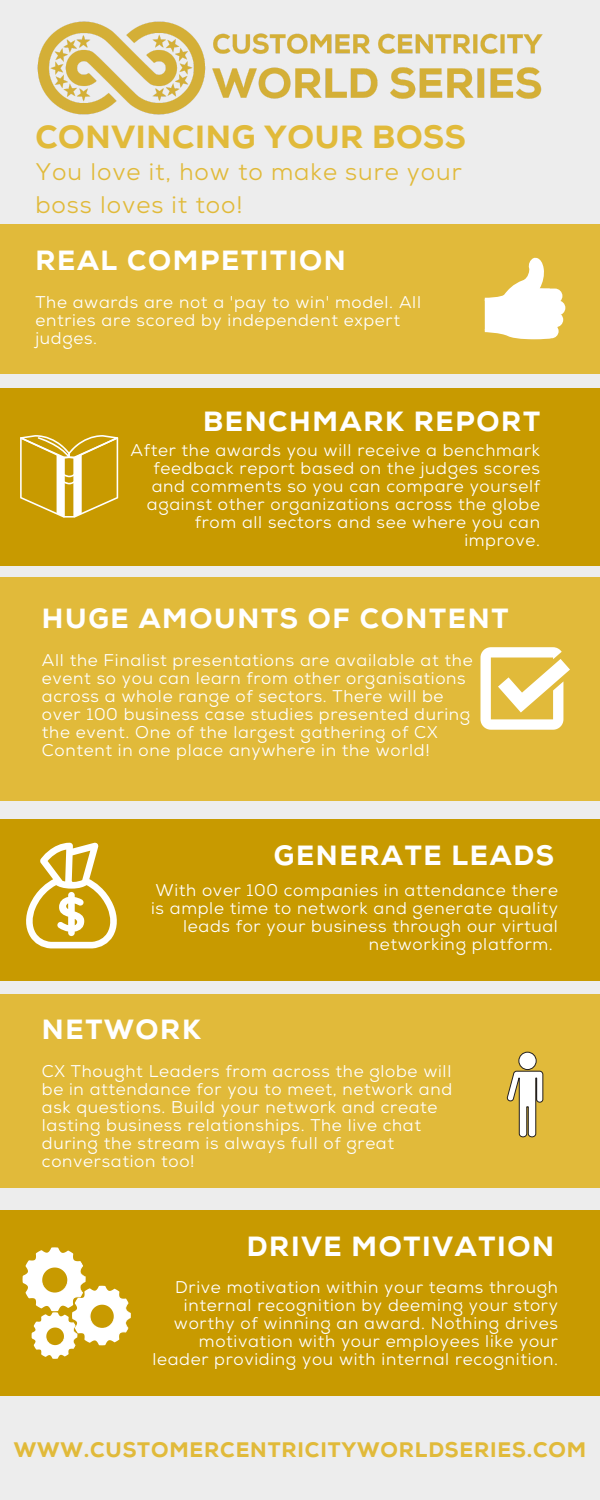
<style>
.page{position:relative;width:600px;height:1500px;background:#ededed}
.page>*{position:absolute;margin:0;border:0;box-sizing:border-box;transform-origin:0 0}
.t1{font:800 32px "Nexa";letter-spacing:.02em;color:#e1ba3a}
.t2{font:800 27.8px "Nexa";letter-spacing:.06em;color:#fff}
.t3{font:24px/33px "Nexa";letter-spacing:.04em;color:#e1ba3a}
.t4{font:800 21px "Nexa";letter-spacing:.04em;color:#e1ba3a}
.t5{font:17px/18px "Nexa";letter-spacing:.04em;color:#fff}
</style>
<div class="page">
<div style="left:0;top:224px;width:600px;height:150px;background:#e1ba3a"></div>
<div style="left:0;top:388px;width:600px;height:178px;background:#c89a00"></div>
<div style="left:0;top:577px;width:600px;height:223px;background:#e1ba3a"></div>
<div style="left:0;top:819px;width:600px;height:161px;background:#c89a00"></div>
<div style="left:0;top:994px;width:600px;height:194px;background:#e1ba3a"></div>
<svg style="left:481px;top:647px;width:89px;height:83px"></svg>
<svg style="left:485px;top:258px;width:80px;height:81px"></svg>
<svg style="left:20px;top:435px;width:98px;height:83px"></svg>
<svg style="left:26px;top:843px;width:91px;height:105px"></svg>
<div style="left:519px;top:1052px;width:17px;height:18px;background:#fff;border-radius:50%"></div>
<div style="left:518px;top:1052px;width:19px;height:18px;border:1px solid #231f1f;border-radius:50%"></div>
<svg style="left:506px;top:1070px;width:38px;height:68px"></svg>
<div style="left:0;top:1210px;width:600px;height:186px;background:#c89a00"></div>
<svg style="left:23px;top:1247px;width:108px;height:112px"></svg>
<img style="left:37px;top:21px;width:506px;height:94px">
<p class="t1" style="left:35px;top:124px;width:432px">CONVINCING YOUR BOSS</p>
<p class="t3" style="left:35px;top:158px;width:428px">You love it, how to make sure your boss loves it too!</p>
<p class="t2" style="left:35px;top:250px;width:312px">REAL COMPETITION</p>
<p class="t5" style="left:35px;top:295px;width:387px">The awards are not a 'pay to win' model. All entries are scored by independent expert judges.</p>
<p class="t2" style="left:203px;top:411px;width:339px">BENCHMARK REPORT</p>
<p class="t5" style="left:130px;top:443px;width:411px;text-align:right">After the awards you will receive a benchmark feedback report based on the judges scores and comments so you can compare yourself against other organizations across the globe from all sectors and see where you can improve.</p>
<p class="t2" style="left:42px;top:607px;width:468px">HUGE AMOUNTS OF CONTENT</p>
<p class="t5" style="left:42px;top:652px;width:432px">All the Finalist presentations are available at the event so you can learn from other organisations across a whole range of sectors. There will be over 100 business case studies presented during the event. One of the largest gathering of CX Content in one place anywhere in the world!</p>
<p class="t2" style="left:274px;top:844px;width:282px">GENERATE LEADS</p>
<p class="t5" style="left:155px;top:882px;width:404px">With over 100 companies in attendance there</p>
<p class="t5" style="left:151px;top:900px;width:408px">is ample time to network and generate quality</p>
<p class="t5" style="left:183px;top:918px;width:376px">leads for your business through our virtual</p>
<p class="t5" style="left:369px;top:936px;width:186px">networking platform.</p>
<p class="t2" style="left:42px;top:1018px;width:160px">NETWORK</p>
<p class="t5" style="left:42px;top:1063px;width:412px">CX Thought Leaders from across the globe will be in attendance for you to meet, network and ask questions. Build your network and create lasting business relationships. The live chat during the stream is always full of great conversation too!</p>
<p class="t2" style="left:247px;top:1235px;width:309px">DRIVE MOTIVATION</p>
<p class="t5" style="left:152px;top:1280px;width:407px;text-align:right">Drive motivation within your teams through internal recognition by deeming your story worthy of winning an award. Nothing drives motivation with your employees like your leader providing you with internal recognition.</p>
<p class="t4" style="left:14px;top:1442px;width:574px">WWW.CUSTOMERCENTRICITYWORLDSERIES.COM</p>
</div>
